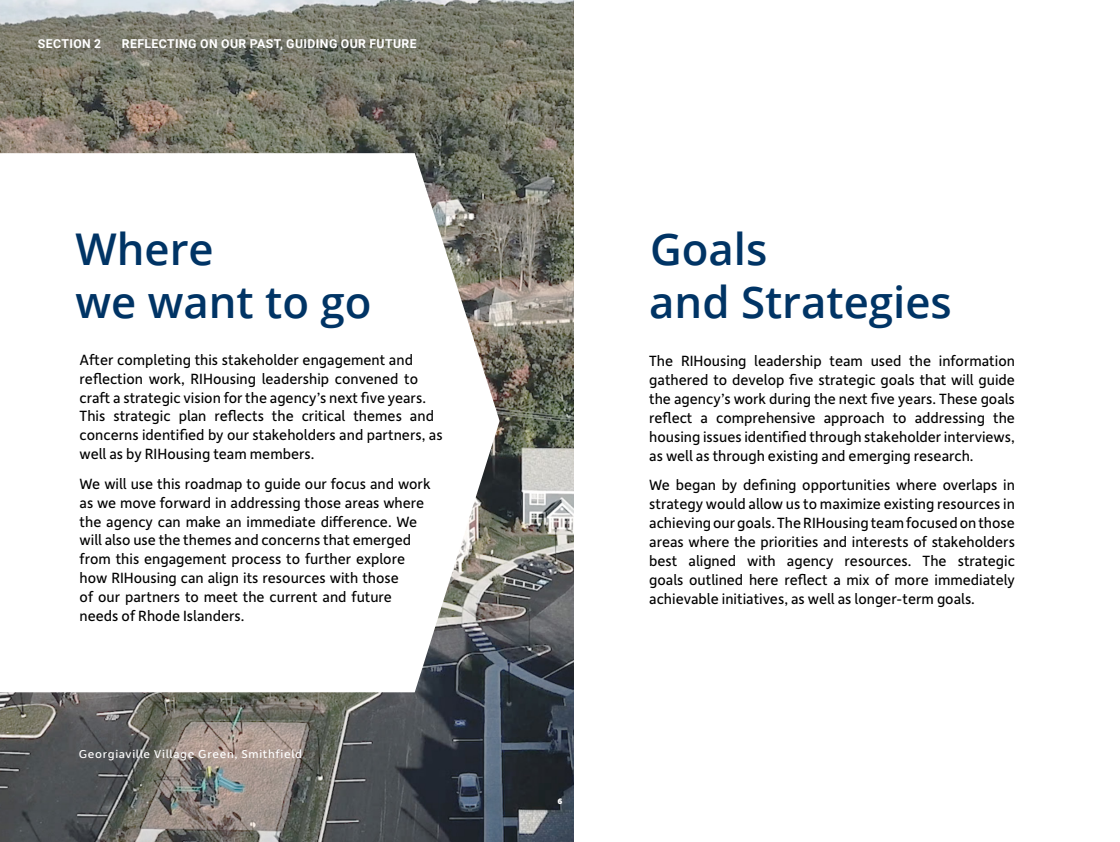
<style>
.page{position:relative;width:1120px;height:842px;background:#fff}
.page>*{position:absolute;margin:0;border:0;box-sizing:border-box;transform-origin:0 0}
.t1{font:600 43.75px/52.5px "Open Sans";color:#003465}
.t2{font:15.75px/18.9px "Depot New";color:#000;text-align:justify}
.t3{font:700 12.25px "Roboto";letter-spacing:.035em;color:#fff}
.t4{font:12.16px "Depot New";letter-spacing:.05em;color:#fff;scale:1.06 1}
.t5{font:700 10.5px "Depot New";color:#fff}
</style>
<div class="page">
<img style="left:0;top:0;width:573px;height:842px">
<svg style="left:0;top:153px;width:500px;height:539px"></svg>
<p class="t3" style="left:38px;top:35px;width:65px">SECTION 2</p>
<p class="t3" style="left:122px;top:35px;width:296px">REFLECTING ON OUR PAST, GUIDING OUR FUTURE</p>
<p class="t1" style="left:75px;top:222px;width:140px">Where</p>
<p class="t1" style="left:75px;top:275px;width:298px">we want to go</p>
<p class="t2" style="left:80px;top:349px;width:365px;text-align:left">After completing this stakeholder engagement and reflection work, RIHousing leadership convened to craft a strategic vision for the agency’s next five years.<br>This strategic plan reflects the critical themes and concerns identified by our stakeholders and partners, as well as by RIHousing team members.</p>
<p class="t2" style="left:80px;top:473px;width:352px;text-align:left">We will use this roadmap to guide our focus and work as we move forward in addressing those areas where the agency can make an immediate difference. We will also use the themes and concerns that emerged from this engagement process to further explore how RIHousing can align its resources with those<br>of our partners to meet the current and future needs of Rhode Islanders.</p>
<p class="t4" style="left:79px;top:746px;width:212px">Georgiaville Village Green, Smithfield</p>
<p class="t5" style="left:557px;top:794px;width:7px">6</p>
<p class="t1" style="left:649px;top:222px;width:304px">Goals<br>and Strategies</p>
<p class="t2" style="left:649px;top:351px;width:367px">The RIHousing leadership team used the information gathered to develop five strategic goals that will guide the agency’s work during the next five years. These goals reflect a comprehensive approach to addressing the housing issues identified through stakeholder interviews, as well as through existing and emerging research.</p>
<p class="t2" style="left:649px;top:475px;width:367px">We began by defining opportunities where overlaps in strategy would allow us to maximize existing resources in achieving our goals. The RIHousing team focused on those areas where the priorities and interests of stakeholders best aligned with agency resources. The strategic goals outlined here reflect a mix of more immediately achievable initiatives, as well as longer-term goals.</p>
</div>
